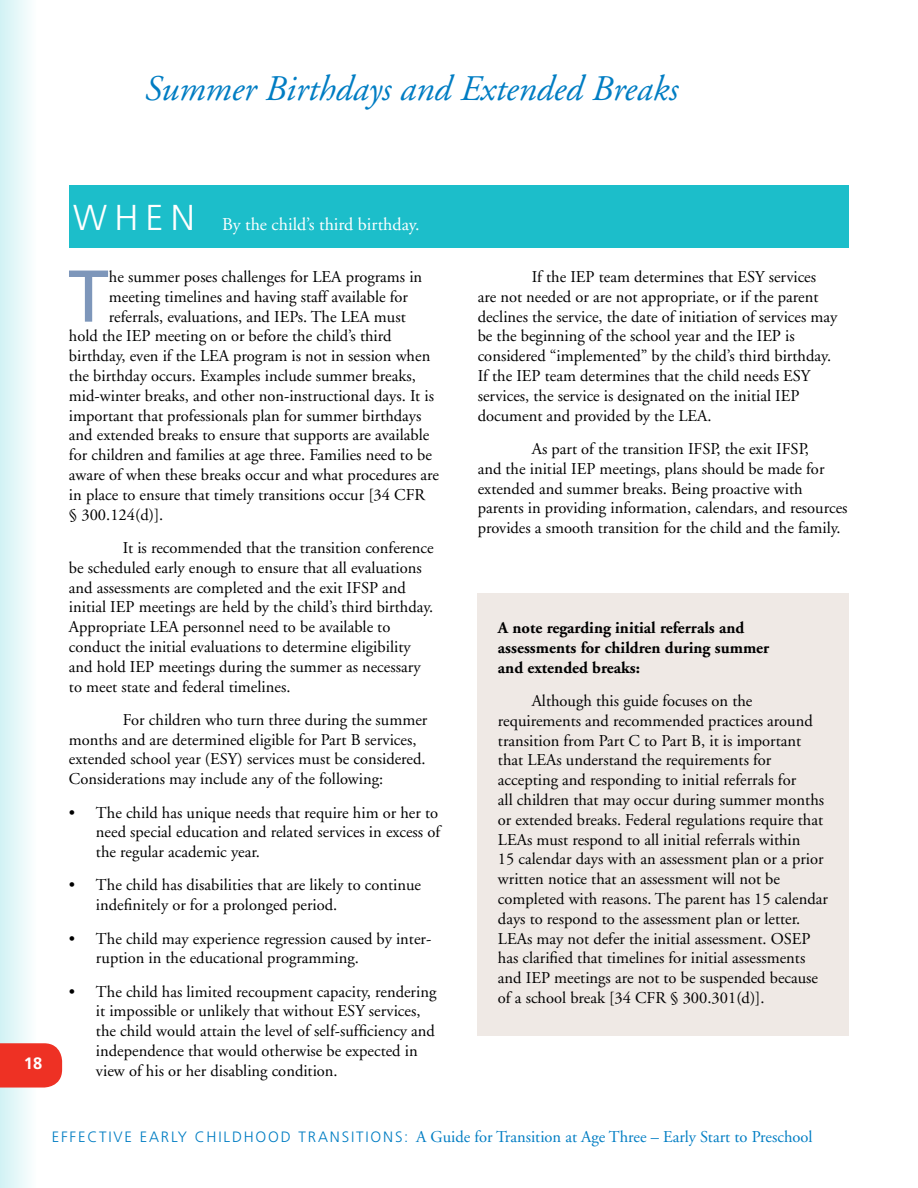
<style>
.page{position:relative;width:918px;height:1188px;background:#fff}
.page>*{position:absolute;margin:0;border:0;box-sizing:border-box;transform-origin:0 0}
.t1{font:73.2px "Frutiger";color:#7d96ba}
.t2{font:italic 36px "Adobe Garamond";color:#007dc3}
.t3{font:18px "Adobe Garamond";color:#fff}
.t4{font:16.5px/19.8px "Adobe Garamond";color:#000}
.t5{font:16.5px "Adobe Garamond";color:#007dc3}
.t6{font:700 16.5px/19.8px "Adobe Garamond";color:#000}
.t7{font:700 16.5px "Frutiger";color:#fff}
.s1{font-family:"Frutiger";font-weight:300;font-size:36px}
.s2{font-family:"Frutiger";font-weight:300;font-size:15px}
</style>
<div class="page">
<svg style="left:0;top:0;width:29px;height:1188px"></svg>
<svg style="left:0;top:1043px;width:62px;height:45px;background:#ee3d31"></svg>
<div style="left:478px;top:593px;width:371px;height:443px;background:#efe9e5"></div>
<div style="left:69px;top:185px;width:780px;height:63px;background:#1cbeca"></div>
<h2 class="t2" style="left:145px;top:69px;width:535px">Summer Birthdays and Extended Breaks</h2>
<p class="t7" style="left:24px;top:1054px;width:20px">18</p>
<p class="t3" style="left:73px;top:215px;width:348px"><span class="s1">W H E N</span> By the child’s third birthday.</p>
<h1 class="t1" style="left:68px;top:253px;width:42px">T</h1>
<p class="t4" style="left:109px;top:267px;width:315px">he summer poses challenges for LEA programs in</p>
<p class="t4" style="left:109px;top:287px;width:301px">meeting timelines and having staff available for</p>
<p class="t4" style="left:109px;top:307px;width:298px">referrals, evaluations, and IEPs. The LEA must</p>
<p class="t4" style="left:69px;top:327px;width:324px">hold the IEP meeting on or before the child’s third</p>
<p class="t4" style="left:69px;top:347px;width:363px">birthday, even if the LEA program is not in session when</p>
<p class="t4" style="left:69px;top:366px;width:348px">the birthday occurs. Examples include summer breaks,</p>
<p class="t4" style="left:69px;top:386px;width:367px">mid-winter breaks, and other non-instructional days. It is</p>
<p class="t4" style="left:69px;top:406px;width:354px">important that professionals plan for summer birthdays</p>
<p class="t4" style="left:69px;top:426px;width:362px">and extended breaks to ensure that supports are available</p>
<p class="t4" style="left:69px;top:446px;width:364px">for children and families at age three. Families need to be</p>
<p class="t4" style="left:69px;top:465px;width:372px">aware of when these breaks occur and what procedures are</p>
<p class="t4" style="left:69px;top:485px;width:358px">in place to ensure that timely transitions occur [34 CFR</p>
<p class="t4" style="left:69px;top:505px;width:96px">§ 300.124(d)].</p>
<p class="t4" style="left:69px;top:538px;width:366px;text-indent:54px">It is recommended that the transition conference be scheduled early enough to ensure that all evaluations and assessments are completed and the exit IFSP and initial IEP meetings are held by the child’s third birthday.<br>Appropriate LEA personnel need to be available to conduct the initial evaluations to determine eligibility and hold IEP meetings during the summer as necessary to meet state and federal timelines.</p>
<p class="t4" style="left:69px;top:710px;width:360px;text-indent:54px">For children who turn three during the summer months and are determined eligible for Part B services, extended school year (ESY) services must be considered.<br>Considerations may include any of the following:</p>
<p class="t4" style="left:96px;top:803px;width:346px;text-indent:-27px">• The child has unique needs that require him or her to need special education and related services in excess of the regular academic year.</p>
<p class="t4" style="left:96px;top:876px;width:327px;text-indent:-27px">• The child has disabilities that are likely to continue indefinitely or for a prolonged period.</p>
<p class="t4" style="left:96px;top:929px;width:337px;text-indent:-27px">• The child may experience regression caused by inter&shy;ruption in the educational programming.</p>
<p class="t4" style="left:96px;top:982px;width:342px;text-indent:-27px">• The child has limited recoupment capacity, rendering it impossible or unlikely that without ESY services, the child would attain the level of self-sufficiency and</p>
<p class="t4" style="left:96px;top:1041px;width:323px">independence that would otherwise be expected in view of his or her disabling condition.</p>
<p class="t4" style="left:478px;top:267px;width:361px;text-indent:54px">If the IEP team determines that ESY services are not needed or are not appropriate, or if the parent declines the service, the date of initiation of services may be the beginning of the school year and the IEP is considered “implemented” by the child’s third birthday.<br>If the IEP team determines that the child needs ESY services, the service is designated on the initial IEP document and provided by the LEA.</p>
<p class="t4" style="left:478px;top:439px;width:371px;text-indent:54px">As part of the transition IFSP, the exit IFSP,<br>and the initial IEP meetings, plans should be made for extended and summer breaks. Being proactive with parents in providing information, calendars, and resources provides a smooth transition for the child and the family.</p>
<p class="t6" style="left:498px;top:618px;width:273px">A note regarding initial referrals and assessments for children during summer and extended breaks:</p>
<p class="t4" style="left:498px;top:691px;width:331px;text-indent:34px">Although this guide focuses on the requirements and recommended practices around transition from Part C to Part B, it is important that LEAs understand the requirements for accepting and responding to initial referrals for<br>all children that may occur during summer months or extended breaks. Federal regulations require that LEAs must respond to all initial referrals within<br>15 calendar days with an assessment plan or a prior written notice that an assessment will not be completed with reasons. The parent has 15 calendar days to respond to the assessment plan or letter.<br>LEAs may not defer the initial assessment. OSEP has clarified that timelines for initial assessments and IEP meetings are not to be suspended because of a school break [34 CFR § 300.301(d)].</p>
<p class="t5" style="left:52px;top:1128px;width:762px"><span class="s2">EFFECTIVE EARLY CHILDHOOD TRANSITIONS:</span> A Guide for Transition at Age Three – Early Start to Preschool</p>
</div>
